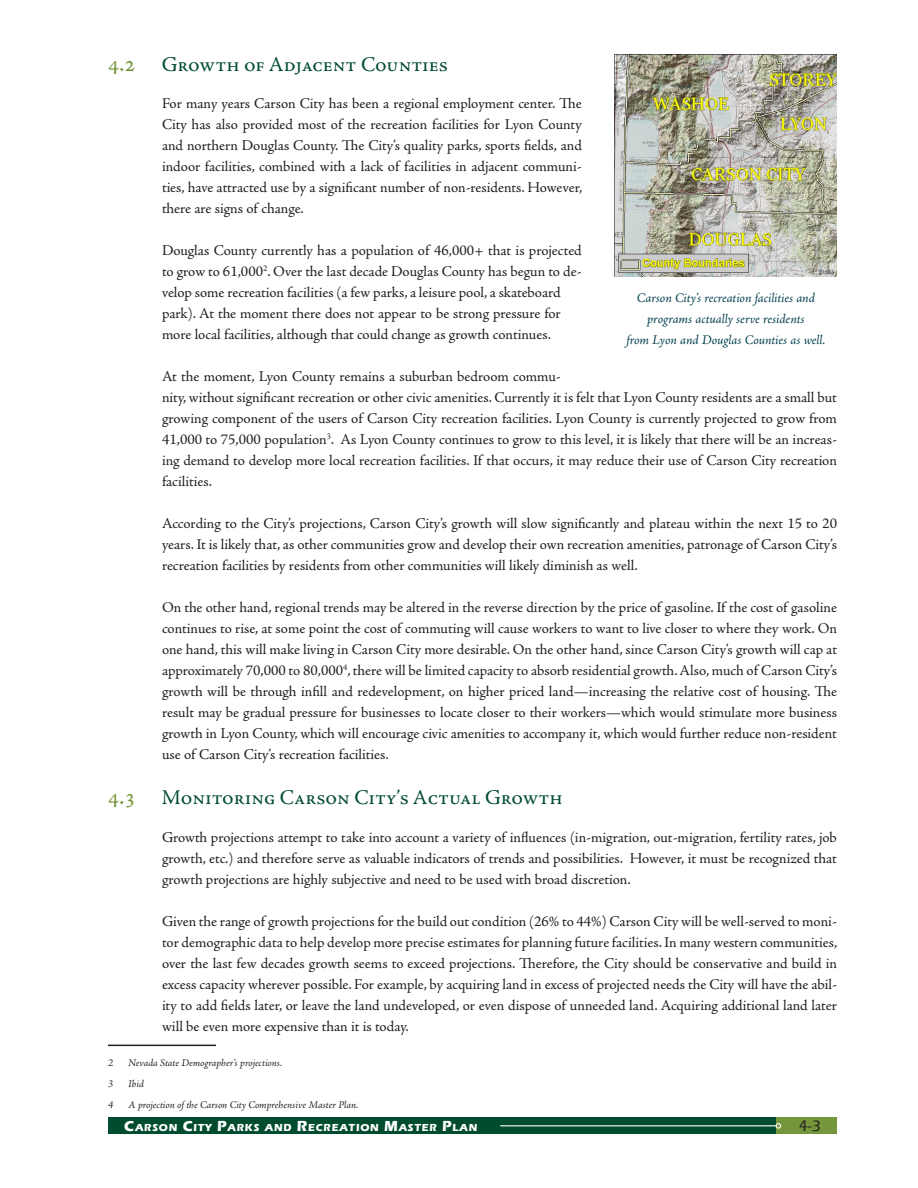
<style>
.page{position:relative;width:918px;height:1188px;background:#fff}
.page>*{position:absolute;margin:0;border:0;box-sizing:border-box;transform-origin:0 0}
.t1{font:21px "Adobe Jenson Pro";color:#014c2e}
.t2{font:500 15.75px "Eras ITC";color:#231f20}
.t3{font:15px/21px "Adobe Jenson Pro";color:#231f20;text-align:justify}
.t4{font:italic 13.5px/21px "Adobe Jenson Pro";letter-spacing:-.005em;color:#003f4f;text-align:center}
.t5{font:italic 10.5px/21px "Adobe Jenson Pro";letter-spacing:-.005em;color:#231f20}
.t6{font:700 10.5px "Eras ITC";letter-spacing:.07em;color:#fff}
.s1{font-size:24px;color:#75963b}
.s2{font-size:15px}
</style>
<div class="page">
<div style="left:772px;top:1118px;width:65px;height:16px;background:#75963b"></div>
<div style="left:108px;top:1118px;width:668px;height:16px;background:#014c2e"></div>
<hr style="left:500px;top:1125px;width:276px;height:1px;background:#fff">
<svg style="left:776px;top:1123px;width:5px;height:6px"></svg>
<hr style="left:108px;top:1045px;width:108px;height:1px;background:#231f20">
<img style="left:614px;top:54px;width:223px;height:223px">
<h1 class="t1" style="left:108px;top:53px;width:341px"><span class="s1">4.2</span> Growth of Adjacent Counties</h1>
<p class="t3" style="left:162px;top:94px;width:422px">For many years Carson City has been a regional employment center. The City has also provided most of the recreation facilities for Lyon County and northern Douglas County. The City’s quality parks, sports fields, and indoor facilities, combined with a lack of facilities in adjacent communi&shy;ties, have attracted use by a significant number of non-residents. However, there are signs of change.</p>
<p class="t3" style="left:162px;top:241px;width:421px;text-align:left">Douglas County currently has a population of 46,000+ that is projected to grow to 61,000 . Over the last decade Douglas County has begun to de&shy;velop some recreation facilities (a few parks, a leisure pool, a skateboard park). At the moment there does not appear to be strong pressure for more local facilities, although that could change as growth continues.</p>
<p class="t3" style="left:162px;top:367px;width:677px;text-align:left">At the moment, Lyon County remains a suburban bedroom commu-<br>nity, without significant recreation or other civic amenities. Currently it is felt that Lyon County residents are a small but growing component of the users of Carson City recreation facilities. Lyon County is currently projected to grow from 41,000 to 75,000 population . As Lyon County continues to grow to this level, it is likely that there will be an increas&shy;ing demand to develop more local recreation facilities. If that occurs, it may reduce their use of Carson City recreation facilities.</p>
<p class="t3" style="left:162px;top:514px;width:677px">According to the City’s projections, Carson City’s growth will slow significantly and plateau within the next 15 to 20 years. It is likely that, as other communities grow and develop their own recreation amenities, patronage of Carson City’s recreation facilities by residents from other communities will likely diminish as well.</p>
<p class="t3" style="left:162px;top:598px;width:677px">On the other hand, regional trends may be altered in the reverse direction by the price of gasoline. If the cost of gasoline continues to rise, at some point the cost of commuting will cause workers to want to live closer to where they work. On one hand, this will make living in Carson City more desirable. On the other hand, since Carson City’s growth will cap at approximately 70,000 to 80,000 , there will be limited capacity to absorb residential growth. Also, much of Carson City’s growth will be through infill and redevelopment, on higher priced land—increasing the relative cost of housing. The result may be gradual pressure for businesses to locate closer to their workers—which would stimulate more business growth in Lyon County, which will encourage civic amenities to accompany it, which would further reduce non-resident use of Carson City’s recreation facilities.</p>
<h1 class="t1" style="left:108px;top:786px;width:456px"><span class="s1">4.3</span> Monitoring Carson City’s Actual Growth</h1>
<p class="t3" style="left:162px;top:827px;width:677px">Growth projections attempt to take into account a variety of influences (in-migration, out-migration, fertility rates, job growth, etc.) and therefore serve as valuable indicators of trends and possibilities. However, it must be recognized that growth projections are highly subjective and need to be used with broad discretion.</p>
<p class="t3" style="left:162px;top:911px;width:677px">Given the range of growth projections for the build out condition (26% to 44%) Carson City will be well-served to moni&shy;tor demographic data to help develop more precise estimates for planning future facilities. In many western communities, over the last few decades growth seems to exceed projections. Therefore, the City should be conservative and build in excess capacity wherever possible. For example, by acquiring land in excess of projected needs the City will have the abil&shy;ity to add fields later, or leave the land undeveloped, or even dispose of unneeded land. Acquiring additional land later will be even more expensive than it is today.</p>
<p class="t5" style="left:128px;top:1053px;width:232px">Nevada State Demographer’s projections.<br>Ibid<br>A projection of the Carson City Comprehensive Master Plan.</p>
<p class="t4" style="left:626px;top:288px;width:200px">Carson City’s recreation facilities and programs actually serve residents<br>from Lyon and Douglas Counties as well.</p>
<p class="t6" style="left:124px;top:1122px;width:355px"><span class="s2">C</span>ARSON <span class="s2">C</span>ITY <span class="s2">P</span>ARKS AND <span class="s2">R</span>ECREATION <span class="s2">M</span>ASTER <span class="s2">P</span>LAN</p>
<p class="t2" style="left:799px;top:1117px;width:23px">4-3</p>
</div>
